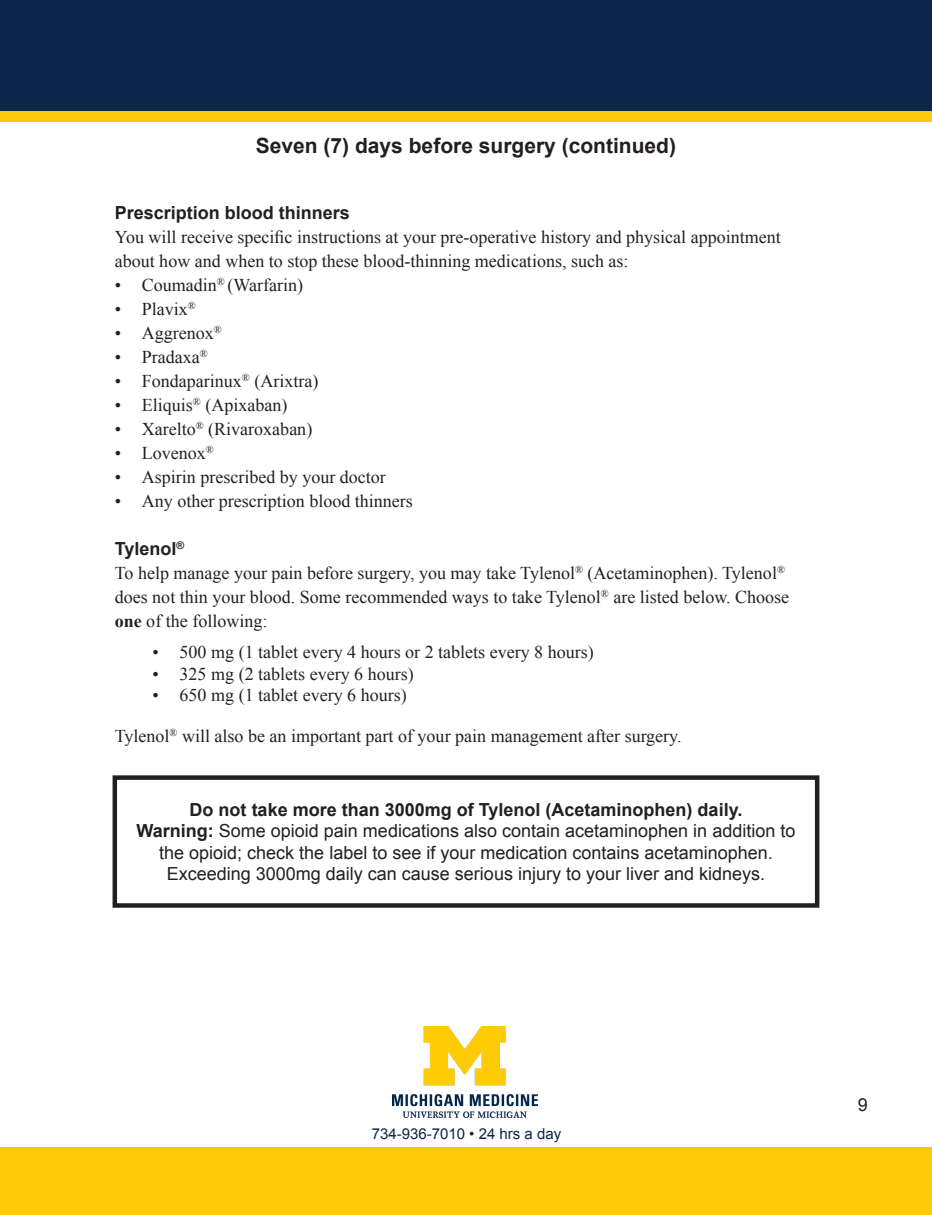
<style>
.page{position:relative;width:932px;height:1215px;background:#fff}
.page>*{position:absolute;margin:0;border:0;box-sizing:border-box;transform-origin:0 0}
.t1{font:700 21px "Arial";color:#231f20}
.t2{font:18px/24px "Times New Roman";color:#231f20}
.t3{font:18px/21.6px "Arial";color:#231f20;text-align:center}
.t4{font:700 18px "Arial";color:#231f20}
.t5{font:15px "Arial";color:#0d274a}
.s1{font-weight:700}
</style>
<div class="page">
<img style="left:392px;top:1027px;width:145px;height:90px">
<div style="left:0;top:0;width:932px;height:122px;background:#0d274a"></div>
<div style="left:0;top:1148px;width:932px;height:67px;background:#feca0a"></div>
<div style="left:0;top:111px;width:932px;height:11px;background:#feca0a"></div>
<div style="left:112px;top:775px;width:707px;height:133px;border:4px solid #231f20"></div>
<p class="t1" style="left:256px;top:132px;width:422px">Seven (7) days before surgery (continued)</p>
<p class="t4" style="left:115px;top:200px;width:237px">Prescription blood thinners</p>
<p class="t2" style="left:115px;top:224px;width:667px">You will receive specific instructions at your pre-operative history and physical appointment about how and when to stop these blood-thinning medications, such as:</p>
<p class="t2" style="left:115px;top:272px;width:190px">• Coumadin<sup>®</sup> (Warfarin)</p>
<p class="t2" style="left:115px;top:296px;width:82px">• Plavix<sup>®</sup></p>
<p class="t2" style="left:115px;top:320px;width:108px">• Aggrenox<sup>®</sup></p>
<p class="t2" style="left:115px;top:344px;width:94px">• Pradaxa<sup>®</sup></p>
<p class="t2" style="left:115px;top:368px;width:205px">• Fondaparinux<sup>®</sup> (Arixtra)</p>
<p class="t2" style="left:115px;top:392px;width:174px">• Eliquis<sup>®</sup> (Apixaban)</p>
<p class="t2" style="left:115px;top:416px;width:199px">• Xarelto<sup>®</sup> (Rivaroxaban)</p>
<p class="t2" style="left:115px;top:440px;width:100px">• Lovenox<sup>®</sup></p>
<p class="t2" style="left:115px;top:464px;width:272px">• Aspirin prescribed by your doctor</p>
<p class="t2" style="left:115px;top:488px;width:299px">• Any other prescription blood thinners</p>
<p class="t4" style="left:115px;top:537px;width:71px">Tylenol<sup>®</sup></p>
<p class="t2" style="left:115px;top:560px;width:676px">To help manage your pain before surgery, you may take Tylenol<sup>®</sup> (Acetaminophen). Tylenol<sup>® </sup>does not thin your blood. Some recommended ways to take Tylenol<sup>®</sup> are listed below. Choose <span class="s1">one</span> of the following:</p>
<p class="t2" style="left:153px;top:640px;width:442px">• 500 mg (1 tablet every 4 hours or 2 tablets every 8 hours)</p>
<p class="t2" style="left:153px;top:662px;width:262px">• 325 mg (2 tablets every 6 hours)</p>
<p class="t2" style="left:153px;top:683px;width:255px">• 650 mg (1 tablet every 6 hours)</p>
<p class="t2" style="left:115px;top:724px;width:568px">Tylenol<sup>®</sup> will also be an important part of your pain management after surgery.</p>
<p class="t3" style="left:136px;top:799px;width:660px"><span class="s1">Do not take more than 3000mg of Tylenol (Acetaminophen) daily.<br>Warning:</span> Some opioid pain medications also contain acetaminophen in addition to the opioid; check the label to see if your medication contains acetaminophen.</p>
<p class="t3" style="left:167px;top:864px;width:600px">Exceeding 3000mg daily can cause serious injury to your liver and kidneys.</p>
<p class="t5" style="left:372px;top:1123px;width:191px">734-936-7010 • 24 hrs a day</p>
<p class="t3" style="left:857px;top:1094px;width:12px">9</p>
</div>
